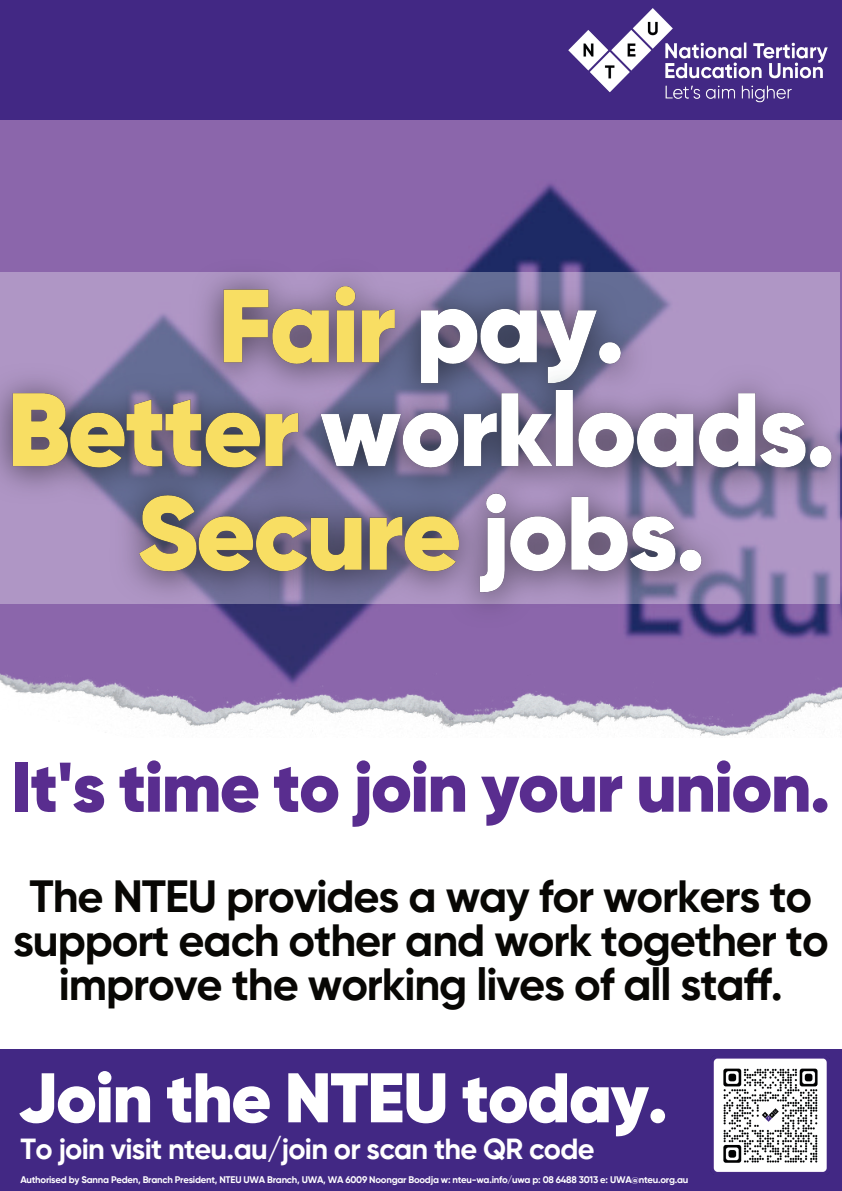
<style>
.page{position:relative;width:842px;height:1191px;background:#fff}
.page>*{position:absolute;margin:0;border:0;box-sizing:border-box;transform-origin:0 0}
.t1{font:900 70px "Gilroy";letter-spacing:-.02em;color:#592d8f}
.t2{font:900 70px "Gilroy";letter-spacing:-.02em;color:#fff}
.t3{font:700 45px/44.2px "Gilroy";letter-spacing:-.025em;color:#080704;text-align:center}
.t4{font:700 29px "Gilroy";letter-spacing:-.025em;color:#fff}
.t5{font:700 9.6px "Gilroy";letter-spacing:-.025em;color:#fff}
</style>
<div class="page">
<div style="left:0;top:119px;width:842px;height:554px;background:#8b66ab"></div>
<img style="left:0;top:673px;width:842px;height:63px">
<img style="left:0;top:245px;width:842px;height:396px">
<div style="left:0;top:1049px;width:842px;height:141px;background:#422884"></div>
<img style="left:713px;top:1058px;width:114px;height:114px">
<div style="left:0;top:0;width:842px;height:119px;background:#422884"></div>
<img style="left:568px;top:8px;width:260px;height:94px">
<h1 class="t1" style="left:12px;top:742px;width:820px">It's time to join your union.</h1>
<h2 class="t3" style="left:13px;top:873px;width:817px">The NTEU provides a way for workers to support each other and work together to improve the working lives of all staff.</h2>
<h1 class="t2" style="left:18px;top:1053px;width:652px">Join the NTEU today.</h1>
<h3 class="t4" style="left:20px;top:1130px;width:576px">To join visit nteu.au/join or scan the QR code</h3>
<p class="t5" style="left:20px;top:1172px;width:669px">Authorised by Sanna Peden, Branch President, NTEU UWA Branch, UWA, WA 6009 Noongar Boodja w: nteu-wa.info/uwa p: 08 6488 3013 e: UWA@nteu.org.au</p>
</div>
